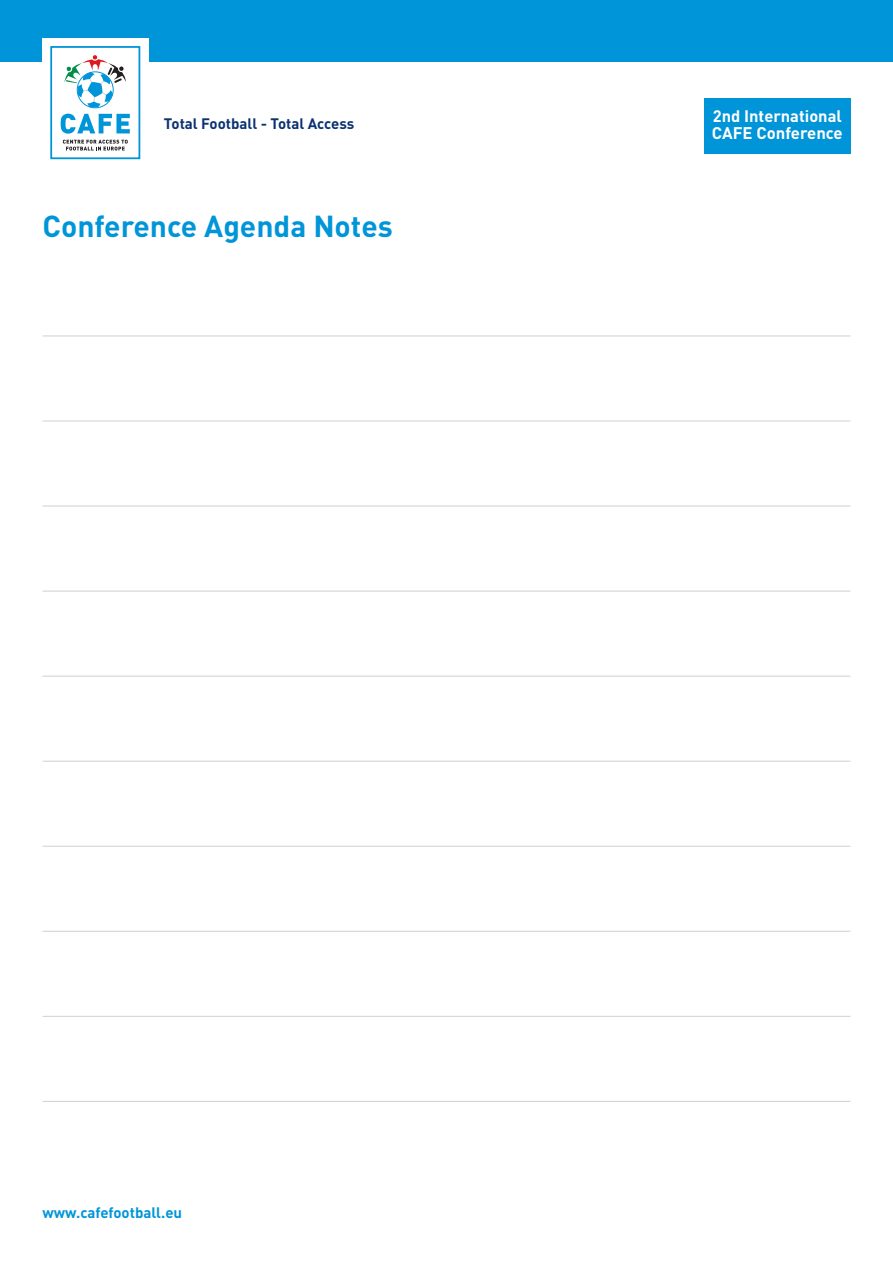
<style>
.page{position:relative;width:893px;height:1263px;background:#fff}
.page>*{position:absolute;margin:0;border:0;box-sizing:border-box;transform-origin:0 0}
.t1{font:700 30px "DIN";color:#0095d9}
.t2{font:700 16.65px "DIN";color:#fff}
.t3{font:700 16.5px "DIN";color:#fff}
.t4{font:700 15px "DIN";color:#0b3270}
.t5{font:700 15px "DIN";color:#0095d9}
</style>
<div class="page">
<hr style="left:43px;top:335px;width:807px;height:1px;background:#d1d2d4">
<hr style="left:43px;top:420px;width:807px;height:1px;background:#d1d2d4">
<hr style="left:43px;top:505px;width:807px;height:2px;background:#d1d2d4">
<hr style="left:43px;top:590px;width:807px;height:2px;background:#d1d2d4">
<hr style="left:43px;top:676px;width:807px;height:1px;background:#d1d2d4">
<hr style="left:43px;top:761px;width:807px;height:1px;background:#d1d2d4">
<hr style="left:43px;top:846px;width:807px;height:1px;background:#d1d2d4">
<hr style="left:43px;top:931px;width:807px;height:1px;background:#d1d2d4">
<hr style="left:43px;top:1016px;width:807px;height:1px;background:#d1d2d4">
<hr style="left:43px;top:1101px;width:807px;height:1px;background:#d1d2d4">
<div style="left:0;top:0;width:893px;height:62px;background:#0095d9"></div>
<div style="left:43px;top:38px;width:106px;height:128px;background:#fff"></div>
<div style="left:50px;top:46px;width:90px;height:113px;border:2px solid #0095d9"></div>
<div style="left:92px;top:54px;width:6px;height:7px;border:1px solid #fff;border-radius:50%"></div>
<svg style="left:64px;top:55px;width:62px;height:53px"></svg>
<svg style="left:63px;top:140px;width:65px;height:10px"></svg>
<svg style="left:61px;top:114px;width:69px;height:20px"></svg>
<div style="left:704px;top:98px;width:146px;height:56px;background:#0095d9"></div>
<p class="t4" style="left:164px;top:115px;width:192px">Total Football - Total Access</p>
<h1 class="t1" style="left:43px;top:209px;width:352px">Conference Agenda Notes</h1>
<p class="t3" style="left:713px;top:107px;width:130px">2nd International</p>
<p class="t2" style="left:712px;top:124px;width:132px">CAFE Conference</p>
<p class="t5" style="left:43px;top:1203px;width:141px">www.cafefootball.eu</p>
</div>
